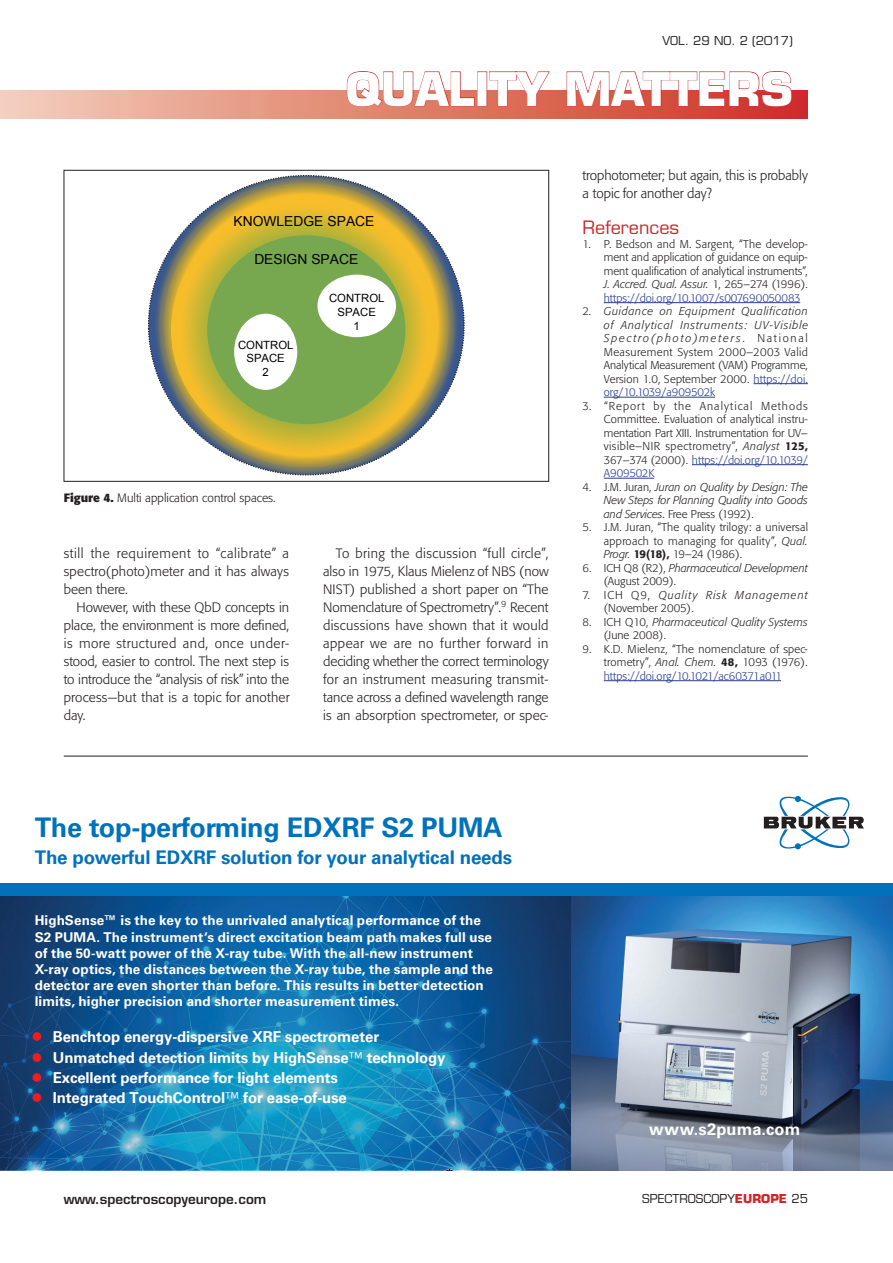
<style>
.page{position:relative;width:893px;height:1263px;background:#fff}
.page>*{position:absolute;margin:0;border:0;box-sizing:border-box;transform-origin:0 0}
.t1{font:700 45px "Eurostile";color:#fff}
.t2{font:700 27px "Univers LT Std";letter-spacing:-.01em;color:#0072bc}
.t3{font:700 18.75px "Univers LT Std";letter-spacing:-.01em;color:#0072bc}
.Column_A_head{font:18px "Eurostile";color:#ce252b}
.t4{font:700 16.5px "Univers LT Std";letter-spacing:.01em;color:#fff}
.t5{font:700 15px/20.1px "Univers LT Std";letter-spacing:-.01em;color:#fff}
.t6{font:13.8px "Arial";color:#000}
.Body_indent{font:300 13.5px/18px "Formata BQ";color:#231f20;text-align:justify}
.t7{font:700 13.5px/16.2px "Univers LT Std";letter-spacing:.005em;color:#fff}
.t8{font:600 13.5px "Eurostile";color:#231f20}
.Article_caption{font:300 12px "Formata BQ";color:#231f20}
.t9{font:12px "Eurostile";color:#231f20}
.t10{font:11.4px/13.6px "Arial";color:#000;text-align:center}
.Body_References{font:300 11.25px/13.5px "Formata BQ";color:#231f20;text-align:justify}
.Body_References-2{font:italic 300 11.25px/13.5px "Formata BQ";letter-spacing:.005em;color:#231f20;text-align:justify}
.s1{font-weight:700}
.s2{font-style:italic}
.s3{color:#283d96}
.s4{font-weight:500}
.s5{font-style:normal}
.s6{font-weight:300}
.s7{font-weight:700;color:#ce252b}
</style>
<div class="page">
<div style="left:0;top:90px;width:808px;height:29px;background:linear-gradient(to right,#f3cfb8,#ce3022)"></div>
<svg style="left:347px;top:71px;width:128px;height:36px"></svg>
<div style="left:477px;top:72px;width:10px;height:34px;border:1px solid #ce252b"></div>
<svg style="left:489px;top:71px;width:61px;height:35px"></svg>
<svg style="left:566px;top:71px;width:226px;height:36px"></svg>
<hr style="left:604px;top:302px;width:196px;height:1px;background:#283d96">
<hr style="left:753px;top:383px;width:55px;height:1px;background:#283d96">
<hr style="left:604px;top:397px;width:111px;height:1px;background:#283d96">
<hr style="left:692px;top:464px;width:116px;height:1px;background:#283d96">
<hr style="left:604px;top:478px;width:50px;height:1px;background:#283d96">
<hr style="left:604px;top:680px;width:177px;height:1px;background:#283d96">
<svg style="left:148px;top:175px;width:317px;height:300px"></svg>
<img style="left:171px;top:204px;width:266px;height:251px">
<div style="left:207px;top:235px;width:198px;height:189px;background:#77a850;border-radius:50%"></div>
<div style="left:317px;top:275px;width:79px;height:62px;background:#fff;border-radius:50%"></div>
<div style="left:234px;top:314px;width:63px;height:76px;background:#fff;border-radius:50%"></div>
<div style="left:64px;top:170px;width:485px;height:311px;border:1px solid #231f20"></div>
<img style="left:0;top:896px;width:571px;height:274px">
<img style="left:571px;top:896px;width:322px;height:274px">
<div style="left:0;top:883px;width:893px;height:13px;background:#0072bc"></div>
<svg style="left:764px;top:796px;width:100px;height:53px"></svg>
<svg style="left:441px;top:1168px;width:17px;height:3px"></svg>
<svg style="left:29px;top:1131px;width:9px;height:39px"></svg>
<svg style="left:884px;top:1131px;width:9px;height:39px"></svg>
<hr style="left:64px;top:756px;width:744px;height:1px;background:#231f20">
<svg style="left:33px;top:1032px;width:9px;height:9px"></svg>
<svg style="left:33px;top:1052px;width:9px;height:9px"></svg>
<svg style="left:33px;top:1073px;width:9px;height:8px"></svg>
<svg style="left:33px;top:1093px;width:9px;height:9px"></svg>
<p class="t9" style="left:662px;top:33px;width:132px">VOL. 29 NO. 2 (2017)</p>
<h1 class="t1" style="left:345px;top:61px;width:449px">QUALITY MATTERS</h1>
<p class="t6" style="left:233px;top:212px;width:143px">KNOWLEDGE SPACE</p>
<p class="t6" style="left:254px;top:250px;width:105px">DESIGN SPACE</p>
<p class="t10" style="left:329px;top:292px;width:57px">CONTROL<br>SPACE<br>1</p>
<p class="t10" style="left:238px;top:338px;width:57px">CONTROL<br>SPACE<br>2</p>
<p class="Article_caption" style="left:64px;top:490px;width:213px"><span class="s1">Figure 4.</span> Multi application control spaces.</p>
<p class="Body_indent" style="left:64px;top:544px;width:227px">still the requirement to “calibrate” a spectro(photo)meter and it has always been there.</p>
<p class="Body_indent" style="left:64px;top:598px;width:228px;text-indent:13px">However, with these QbD concepts in place, the environment is more defined, is more structured and, once under&shy;stood, easier to control. The next step is to introduce the “analysis of risk” into the process—but that is a topic for another day.</p>
<p class="Body_indent" style="left:323px;top:544px;width:227px;text-indent:13px">To bring the discussion “full circle”, also in 1975, Klaus Mielenz of NBS (now NIST) published a short paper on “The Nomenclature of Spectrometry”.<sup>9</sup> Recent discussions have shown that it would appear we are no further forward in deciding whether the correct terminology for an instrument measuring transmit&shy;tance across a defined wavelength range is an absorption spectrometer, or spec-</p>
<p class="Body_indent" style="left:583px;top:166px;width:227px">trophotometer; but again, this is probably a topic for another day?</p>
<p class="Column_A_head" style="left:583px;top:217px;width:98px">References</p>
<p class="Body_References" style="left:604px;top:237px;width:206px;text-indent:-21px">1. P. Bedson and M. Sargent, “The develop&shy;ment and application of guidance on equip&shy;ment qualification of analytical instruments”, <span class="s2">J. Accred. Qual. Assur.</span> 1, 265–274 (1996). <span class="s3">https://doi.org/10.1007/s007690050083</span></p>
<p class="Body_References" style="left:604px;top:304px;width:206px;text-indent:-21px">2. <span class="s2">Guidance on Equipment Qualification of Analytical Instruments: UV-Visible Spectro(photo)meters</span>. National Measurement System 2000–2003 Valid Analytical Measurement (VAM) Programme, Version 1.0, September 2000. <span class="s3">https://doi. org/10.1039/a909502k</span></p>
<p class="Body_References" style="left:604px;top:399px;width:206px;text-indent:-21px">3. “Report by the Analytical Methods Committee. Evaluation of analytical instru&shy;mentation Part XIII. Instrumentation for UV– visible–NIR spectrometry”, <span class="s2">Analyst</span> <span class="s4">125, </span>367–374 (2000). <span class="s3">https://doi.org/10.1039/ A909502K</span></p>
<p class="Body_References-2" style="left:604px;top:480px;width:206px;text-indent:-21px"><span class="s5">4. J.M. Juran,</span> Juran on Quality by Design: The New Steps for Planning Quality into Goods and Services<span class="s5">. Free Press (1992).</span></p>
<p class="Body_References" style="left:604px;top:520px;width:206px;text-indent:-21px">5. J.M. Juran, “The quality trilogy: a universal approach to managing for quality”, <span class="s2">Qual.<br>Progr.</span> <span class="s4">19(18),</span> 19–24 (1986).</p>
<p class="Body_References" style="left:604px;top:561px;width:206px;text-indent:-21px">6. ICH Q8 (R2), <span class="s2">Pharmaceutical Development </span>(August 2009).</p>
<p class="Body_References" style="left:604px;top:588px;width:206px;text-indent:-21px">7. ICH Q9, <span class="s2">Quality Risk Management </span>(November 2005).</p>
<p class="Body_References-2" style="left:604px;top:615px;width:206px;text-indent:-21px"><span class="s5">8. ICH Q10,</span> Pharmaceutical Quality Systems <span class="s5">(June 2008).</span></p>
<p class="Body_References" style="left:604px;top:642px;width:206px;text-indent:-21px">9. K.D. Mielenz, “The nomenclature of spec&shy;trometry”, <span class="s2">Anal. Chem.</span> <span class="s4">48,</span> 1093 (1976). <span class="s3">https://doi.org/10.1021/ac60371a011</span></p>
<h2 class="t2" style="left:35px;top:811px;width:469px">The top-performing EDXRF S2 PUMA</h2>
<h3 class="t3" style="left:35px;top:846px;width:479px">The powerful EDXRF solution for your analytical needs</h3>
<p class="t7" style="left:35px;top:913px;width:460px">HighSense™ is the key to the unrivaled analytical performance of the S2 PUMA. The instrument‘s direct excitation beam path makes full use of the 50-watt power of the X-ray tube. With the all-new instrument X-ray optics, the distances between the X-ray tube, the sample and the detector are even shorter than before. This results in better detection limits, higher precision and shorter measurement times.</p>
<h3 class="t5" style="left:53px;top:1027px;width:394px">Benchtop energy-dispersive XRF spectrometer Unmatched detection limits by HighSense<span class="s6">™</span> technology Excellent performance for light elements<br>Integrated TouchControl<span class="s6">™</span> for ease-of-use</h3>
<h3 class="t4" style="left:649px;top:1120px;width:153px">www.s2puma.com</h3>
<p class="t8" style="left:64px;top:1190px;width:204px">www.spectroscopyeurope.com</p>
<p class="t9" style="left:642px;top:1191px;width:167px">SPECTROSCOPY<span class="s7">EUROPE</span> 25</p>
</div>
